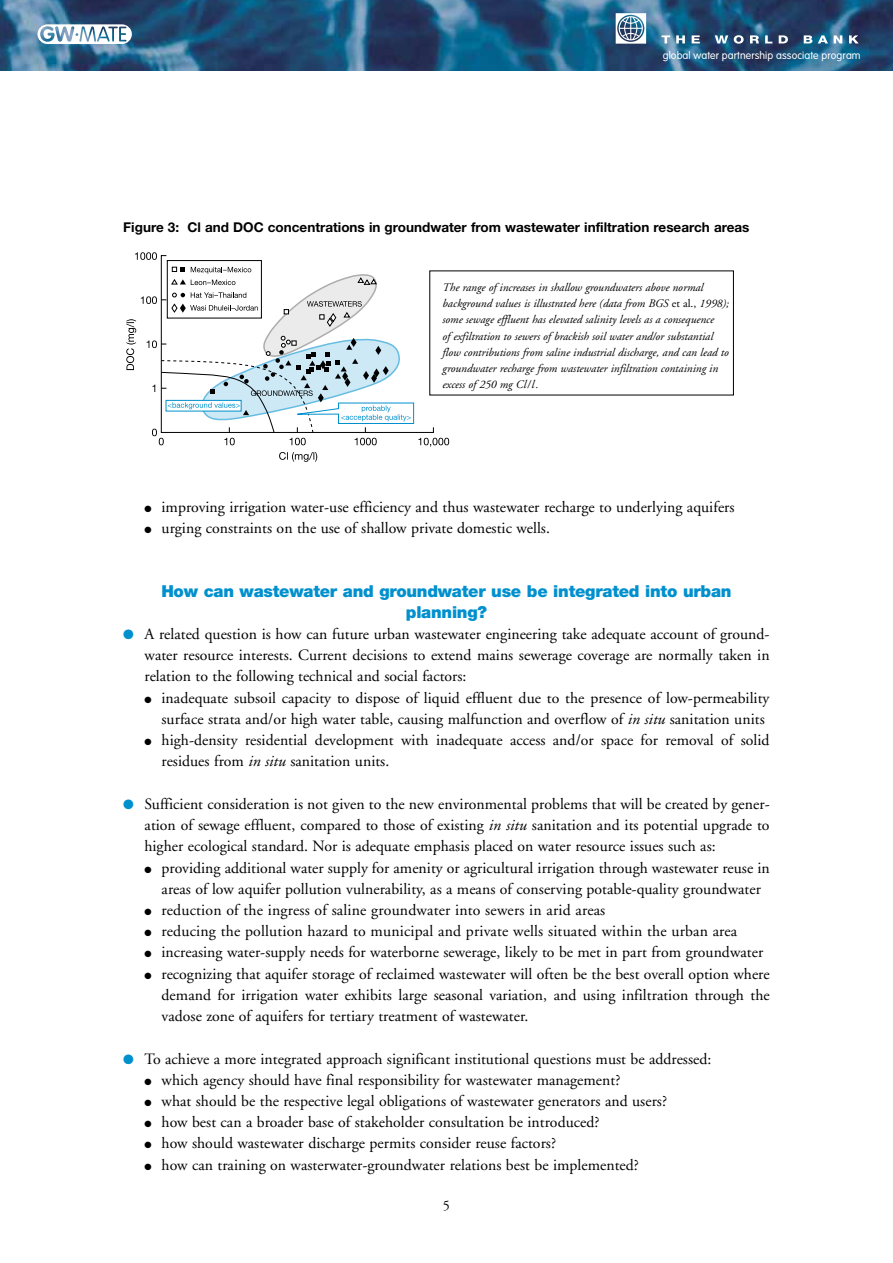
<style>
.page{position:relative;width:893px;height:1263px;background:#fff}
.page>*{position:absolute;margin:0;border:0;box-sizing:border-box;transform-origin:0 0}
.t1{font:900 16.5px/21.1px "Helvetica Neue";letter-spacing:-.015em;color:#0090ce;text-align:center}
.t2{font:15.75px/21.3px "Adobe Garamond";color:#000;text-align:justify}
.t3{font:14.25px "Adobe Garamond";color:#000}
.t4{font:700 13.5px "Helvetica Neue";color:#000}
.t5{font:italic 11.55px/16.2px "Adobe Garamond";color:#000}
.t6{font:300 10.5px "VAG Rounded";letter-spacing:.01em;color:#fff}
.s1{font-style:normal}
.s2{color:#0090ce}
.s3{font-style:italic}
</style>
<div class="page">
<div style="left:167px;top:260px;width:95px;height:58px;border:1px solid #000"></div>
<svg style="left:135px;top:252px;width:22px;height:8px"></svg>
<svg style="left:126px;top:267px;width:323px;height:195px"></svg>
<div style="left:430px;top:271px;width:303px;height:124px;background:#fff"></div>
<img style="left:0;top:0;width:893px;height:70px">
<svg style="left:616px;top:13px;width:30px;height:31px"></svg>
<svg style="left:661px;top:35px;width:9px;height:8px"></svg>
<svg style="left:676px;top:35px;width:9px;height:8px"></svg>
<svg style="left:692px;top:35px;width:8px;height:8px"></svg>
<svg style="left:715px;top:35px;width:13px;height:8px"></svg>
<svg style="left:734px;top:35px;width:10px;height:9px"></svg>
<svg style="left:750px;top:35px;width:9px;height:8px"></svg>
<svg style="left:765px;top:35px;width:7px;height:8px"></svg>
<svg style="left:779px;top:35px;width:9px;height:8px"></svg>
<svg style="left:804px;top:35px;width:8px;height:8px"></svg>
<svg style="left:818px;top:35px;width:10px;height:8px"></svg>
<svg style="left:834px;top:35px;width:8px;height:8px"></svg>
<svg style="left:849px;top:35px;width:10px;height:8px"></svg>
<svg style="left:37px;top:24px;width:95px;height:20px"></svg>
<p class="t6" style="left:663px;top:50px;width:199px">global water partnership associate program</p>
<p class="t4" style="left:123px;top:218px;width:628px">Figure 3: Cl and DOC concentrations in groundwater from wastewater infiltration research areas</p>
<p class="t5" style="left:443px;top:280px;width:288px">The range of increases in shallow groundwaters above normal background values is illustrated here (data from BGS <span class="s1">et al.,</span> 1998); some sewage effluent has elevated salinity levels as a consequence<br>of exfiltration to sewers of brackish soil water and/or substantial flow contributions from saline industrial discharge, and can lead to groundwater recharge from wastewater infiltration containing in excess of 250 mg Cl/l .</p>
<p class="t2" style="left:145px;top:496px;width:591px">● improving irrigation water-use efficiency and thus wastewater recharge to underlying aquifers</p>
<p class="t2" style="left:145px;top:518px;width:407px">● urging constraints on the use of shallow private domestic wells.</p>
<p class="t1" style="left:161px;top:580px;width:572px">How can wastewater and groundwater use be integrated into urban planning?</p>
<p class="t2" style="left:145px;top:624px;width:627px;text-indent:-21px"><span class="s2">●</span> A related question is how can future urban wastewater engineering take adequate account of ground&shy;water resource interests. Current decisions to extend mains sewerage coverage are normally taken in relation to the following technical and social factors:</p>
<p class="t2" style="left:145px;top:687px;width:626px;text-align:right">● inadequate subsoil capacity to dispose of liquid effluent due to the presence of low-permeability surface strata and/or high water table, causing malfunction and overflow of <span class="s3">in situ</span> sanitation units</p>
<p class="t2" style="left:162px;top:730px;width:609px;text-indent:-17px">● high-density residential development with inadequate access and/or space for removal of solid residues from <span class="s3">in situ</span> sanitation units.</p>
<p class="t2" style="left:144px;top:794px;width:627px;text-indent:-21px"><span class="s2">●</span> Sufficient consideration is not given to the new environmental problems that will be created by gener&shy;ation of sewage effluent, compared to those of existing <span class="s3">in situ</span> sanitation and its potential upgrade to higher ecological standard. Nor is adequate emphasis placed on water resource issues such as:</p>
<p class="t2" style="left:145px;top:857px;width:627px;text-align:center">● providing additional water supply for amenity or agricultural irrigation through wastewater reuse in areas of low aquifer pollution vulnerability, as a means of conserving potable-quality groundwater</p>
<p class="t2" style="left:145px;top:900px;width:462px">● reduction of the ingress of saline groundwater into sewers in arid areas</p>
<p class="t2" style="left:145px;top:921px;width:594px">● reducing the pollution hazard to municipal and private wells situated within the urban area</p>
<p class="t2" style="left:145px;top:942px;width:620px">● increasing water-supply needs for waterborne sewerage, likely to be met in part from groundwater</p>
<p class="t2" style="left:162px;top:963px;width:610px;text-indent:-17px">● recognizing that aquifer storage of reclaimed wastewater will often be the best overall option where demand for irrigation water exhibits large seasonal variation, and using infiltration through the vadose zone of aquifers for tertiary treatment of wastewater.</p>
<p class="t2" style="left:123px;top:1048px;width:590px"><span class="s2">●</span> To achieve a more integrated approach significant institutional questions must be addressed:</p>
<p class="t2" style="left:145px;top:1069px;width:477px">● which agency should have final responsibility for wastewater management?</p>
<p class="t2" style="left:145px;top:1091px;width:524px">● what should be the respective legal obligations of wastewater generators and users?</p>
<p class="t2" style="left:145px;top:1112px;width:456px">● how best can a broader base of stakeholder consultation be introduced?</p>
<p class="t2" style="left:145px;top:1133px;width:413px">● how should wastewater discharge permits consider reuse factors?</p>
<p class="t2" style="left:145px;top:1154px;width:496px">● how can training on wasterwater-groundwater relations best be implemented?</p>
<p class="t3" style="left:443px;top:1197px;width:9px">5</p>
</div>
